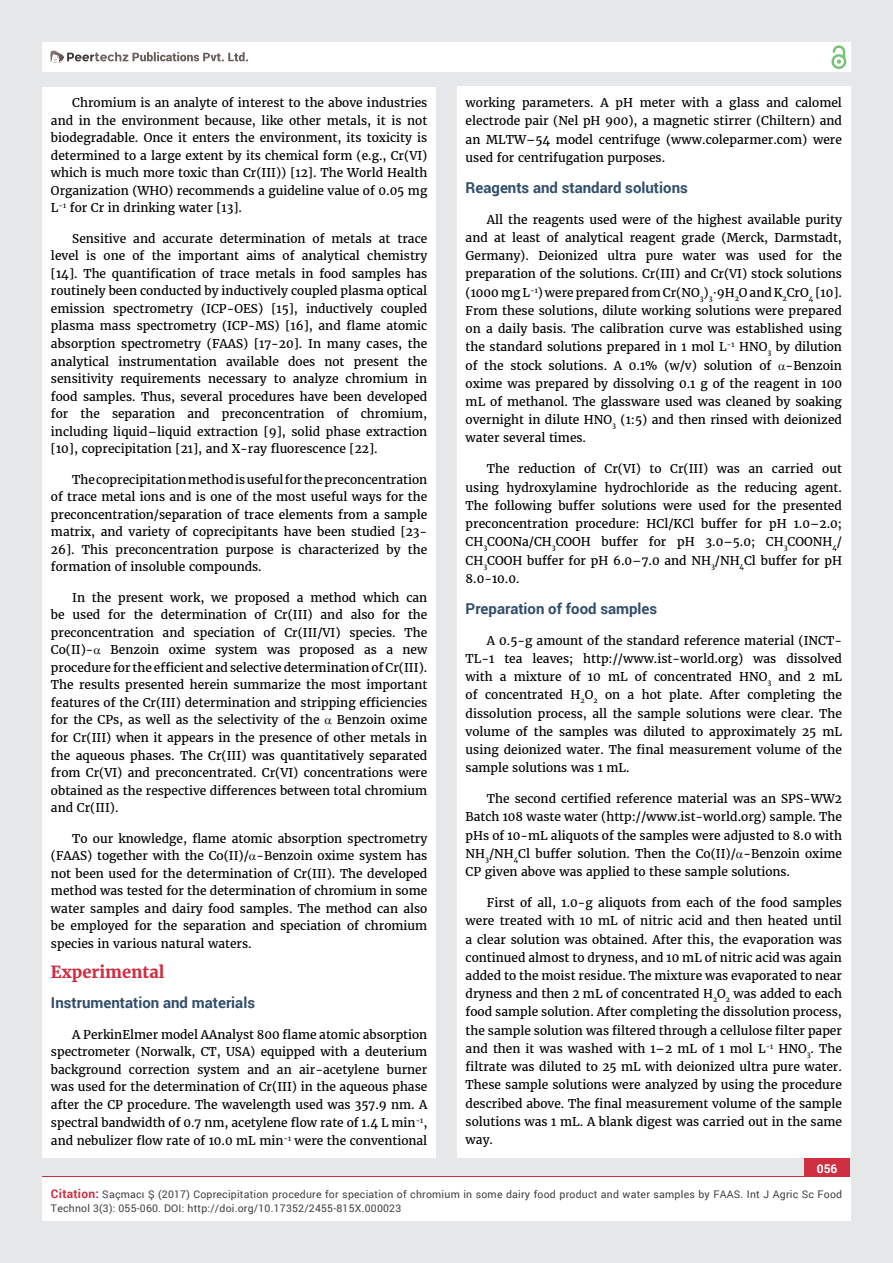
<style>
.page{position:relative;width:893px;height:1263px;background:#e6e7e8}
.page>*{position:absolute;margin:0;border:0;box-sizing:border-box;transform-origin:0 0}
.t1{font:700 16.5px "Merriweather";color:#cf2e41}
.t2{font:700 15px "Roboto";color:#314e6b}
.t3{font:12px/17.5px "Merriweather";color:#000;text-align:justify}
.t4{font:700 12px "Roboto";color:#fff}
.t5{font:10.5px/13.5px "Roboto";letter-spacing:.02em;color:#414042}
.s1{font-weight:700;font-size:12px;color:#cf2e41}
</style>
<div class="page">
<div style="left:42px;top:43px;width:808px;height:29px;background:#fff"></div>
<div style="left:831px;top:54px;width:15px;height:15px;border:2px solid #74c273;border-radius:50%"></div>
<svg style="left:831px;top:45px;width:15px;height:19px"></svg>
<div style="left:804px;top:1157px;width:46px;height:43px;background:#cf2e41"></div>
<svg style="left:49px;top:50px;width:199px;height:14px"></svg>
<div style="left:42px;top:1177px;width:809px;height:43px;background:#fff"></div>
<div style="left:42px;top:87px;width:394px;height:1070px;background:#fff"></div>
<div style="left:457px;top:87px;width:393px;height:1071px;background:#fff"></div>
<p class="t3" style="left:51px;top:94px;width:378px;text-indent:21px">Chromium is an analyte of interest to the above industries and in the environment because, like other metals, it is not biodegradable. Once it enters the environment, its toxicity is determined to a large extent by its chemical form (e.g., Cr(VI) which is much more toxic than Cr(III)) [12]. The World Health Organization (WHO) recommends a guideline value of 0.05 mg L<sup>−1</sup> for Cr in drinking water [13].</p>
<p class="t3" style="left:51px;top:230px;width:378px;text-indent:21px">Sensitive and accurate determination of metals at trace level is one of the important aims of analytical chemistry [14]. The quantification of trace metals in food samples has routinely been conducted by inductively coupled plasma optical emission spectrometry (ICP-OES) [15], inductively coupled plasma mass spectrometry (ICP-MS) [16], and flame atomic absorption spectrometry (FAAS) [17-20]. In many cases, the analytical instrumentation available does not present the sensitivity requirements necessary to analyze chromium in food samples. Thus, several procedures have been developed for the separation and preconcentration of chromium, including liquid–liquid extraction [9], solid phase extraction [10], coprecipitation [21], and X-ray fluorescence [22].</p>
<p class="t3" style="left:51px;top:471px;width:378px;text-indent:21px">The coprecipitation method is useful for the preconcentration of trace metal ions and is one of the most useful ways for the preconcentration/separation of trace elements from a sample matrix, and variety of coprecipitants have been studied [23- 26]. This preconcentration purpose is characterized by the formation of insoluble compounds.</p>
<p class="t3" style="left:51px;top:589px;width:378px;text-indent:21px">In the present work, we proposed a method which can be used for the determination of Cr(III) and also for the preconcentration and speciation of Cr(III/VI) species. The Co(II)-</p>
<p class="t3" style="left:51px;top:641px;width:378px;text-indent:60px">Benzoin oxime system was proposed as a new procedure for the efficient and selective determination of Cr(III).<br>The results presented herein summarize the most important features of the Cr(III) determination and stripping efficiencies for the CPs, as well as the selectivity of the</p>
<p class="t3" style="left:51px;top:711px;width:378px;text-indent:286px">Benzoin oxime for Cr(III) when it appears in the presence of other metals in the aqueous phases. The Cr(III) was quantitatively separated from Cr(VI) and preconcentrated. Cr(VI) concentrations were obtained as the respective differences between total chromium and Cr(III).</p>
<p class="t3" style="left:51px;top:830px;width:378px;text-indent:21px">To our knowledge, flame atomic absorption spectrometry (FAAS) together with the Co(II)/ -Benzoin oxime system has not been used for the determination of Cr(III). The developed method was tested for the determination of chromium in some water samples and dairy food samples. The method can also be employed for the separation and speciation of chromium species in various natural waters.</p>
<h1 class="t1" style="left:51px;top:962px;width:115px">Experimental</h1>
<p class="t2" style="left:51px;top:993px;width:206px">Instrumentation and materials</p>
<p class="t3" style="left:51px;top:1026px;width:378px;text-indent:21px">A PerkinElmer model AAnalyst 800 flame atomic absorption spectrometer (Norwalk, CT, USA) equipped with a deuterium background correction system and an air-acetylene burner was used for the determination of Cr(III) in the aqueous phase after the CP procedure. The wavelength used was 357.9 nm. A spectral bandwidth of 0.7 nm, acetylene flow rate of 1.4 L min<sup>−1</sup>, and nebulizer flow rate of 10.0 mL min<sup>−1</sup> were the conventional</p>
<p class="t3" style="left:466px;top:94px;width:378px;line-height:18.3px">working parameters. A pH meter with a glass and calomel electrode pair (Nel pH 900), a magnetic stirrer (Chiltern) and an MLTW–54 model centrifuge (www.coleparmer.com) were used for centrifugation purposes.</p>
<p class="t2" style="left:466px;top:177px;width:224px">Reagents and standard solutions</p>
<p class="t3" style="left:466px;top:210px;width:378px;line-height:18.1px;text-indent:21px">All the reagents used were of the highest available purity and at least of analytical reagent grade (Merck, Darmstadt, Germany). Deionized ultra pure water was used for the preparation of the solutions. Cr(III) and Cr(VI) stock solutions (1000 mg L<sup>−1</sup>) were prepared from Cr(NO<sub>3</sub>)<sub>3</sub>·9H<sub>2</sub>O and K<sub>2</sub>CrO<sub>4</sub> [10].<br>From these solutions, dilute working solutions were prepared on a daily basis. The calibration curve was established using the standard solutions prepared in 1 mol L<sup>−1</sup> HNO<sub>3</sub> by dilution of the stock solutions. A 0.1% (w/v) solution of -Benzoin oxime was prepared by dissolving 0.1 g of the reagent in 100 mL of methanol. The glassware used was cleaned by soaking overnight in dilute HNO<sub>3</sub> (1:5) and then rinsed with deionized water several times.</p>
<p class="t3" style="left:466px;top:460px;width:378px;line-height:18.3px;text-indent:21px">The reduction of Cr(VI) to Cr(III) was an carried out using hydroxylamine hydrochloride as the reducing agent.<br>The following buffer solutions were used for the presented preconcentration procedure: HCl/KCl buffer for pH 1.0–2.0; CH<sub>3</sub>COONa/CH<sub>3</sub>COOH buffer for pH 3.0–5.0; CH<sub>3</sub>COONH<sub>4</sub>/ CH<sub>3</sub>COOH buffer for pH 6.0–7.0 and NH<sub>3</sub>/NH<sub>4</sub>Cl buffer for pH 8.0-10.0.</p>
<p class="t2" style="left:466px;top:598px;width:193px">Preparation of food samples</p>
<p class="t3" style="left:466px;top:631px;width:378px;line-height:18.1px;text-indent:21px">A 0.5-g amount of the standard reference material (INCT-TL-1 tea leaves; http://www.ist-world.org) was dissolved with a mixture of 10 mL of concentrated HNO<sub>3</sub> and 2 mL of concentrated H<sub>2</sub>O<sub>2</sub> on a hot plate. After completing the dissolution process, all the sample solutions were clear. The volume of the samples was diluted to approximately 25 mL using deionized water. The final measurement volume of the sample solutions was 1 mL.</p>
<p class="t3" style="left:466px;top:790px;width:378px;line-height:18.3px;text-indent:21px">The second certified reference material was an SPS-WW2<br>Batch 108 waste water (http://www.ist-world.org) sample. The pHs of 10-mL aliquots of the samples were adjusted to 8.0 with NH<sub>3</sub>/NH<sub>4</sub>Cl buffer solution. Then the Co(II)/ -Benzoin oxime CP given above was applied to these sample solutions.</p>
<p class="t3" style="left:466px;top:894px;width:378px;line-height:18.1px;text-indent:21px">First of all, 1.0-g aliquots from each of the food samples were treated with 10 mL of nitric acid and then heated until a clear solution was obtained. After this, the evaporation was continued almost to dryness, and 10 mL of nitric acid was again added to the moist residue. The mixture was evaporated to near dryness and then 2 mL of concentrated H<sub>2</sub>O<sub>2</sub> was added to each food sample solution. After completing the dissolution process, the sample solution was filtered through a cellulose filter paper and then it was washed with 1–2 mL of 1 mol L<sup>−1</sup> HNO<sub>3</sub>. The filtrate was diluted to 25 mL with deionized ultra pure water.<br>These sample solutions were analyzed by using the procedure described above. The final measurement volume of the sample solutions was 1 mL. A blank digest was carried out in the same way.</p>
<p class="t4" style="left:817px;top:1161px;width:22px">056</p>
<p class="t5" style="left:51px;top:1188px;width:793px"><span class="s1">Citation:</span> Saçmacı Ş (2017) Coprecipitation procedure for speciation of chromium in some dairy food product and water samples by FAAS. Int J Agric Sc Food<br>Technol 3(3): 055-060. DOI: http://doi.org/10.17352/2455-815X.000023</p>
</div>
